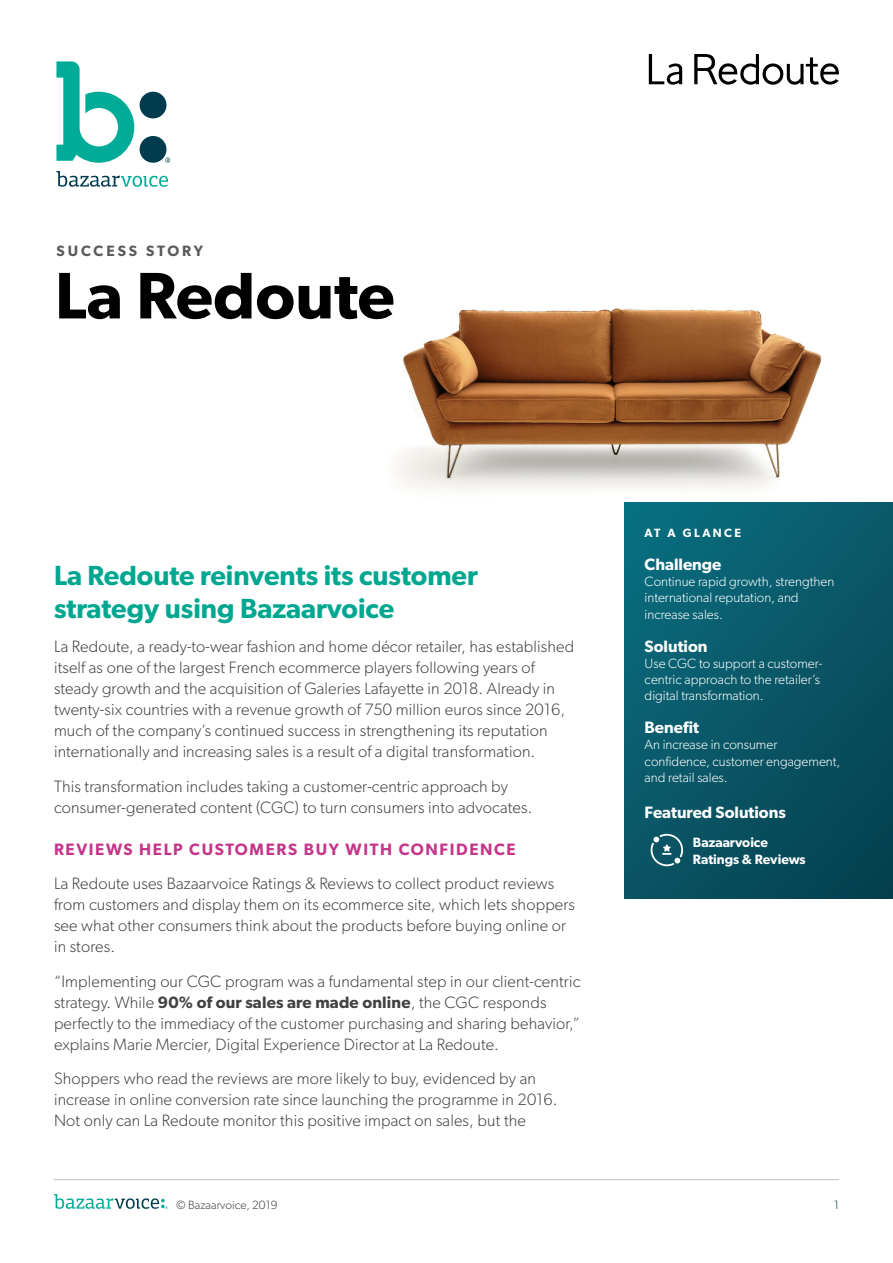
<style>
.page{position:relative;width:893px;height:1263px;background:#fff}
.page>*{position:absolute;margin:0;border:0;box-sizing:border-box;transform-origin:0 0}
.t1{font:600 66px "Gibson";color:#000}
.t2{font:600 27.75px/33px "Gibson";color:#00a790}
.t3{font:300 16.5px/21px "Gibson";letter-spacing:.01em;color:#414042}
.t4{font:600 16.5px "Gibson";color:#fff}
.t5{font:600 16.5px "Gibson";letter-spacing:.1em;color:#c5358a}
.t6{font:600 15px "Gibson";letter-spacing:.195em;color:#58595b}
.t7{font:300 13.5px/16.2px "Gibson";color:#fff}
.t8{font:600 13.5px/16.2px "Gibson";color:#fff}
.t9{font:300 12px "Gibson";color:#414042}
.t10{font:600 12px "Gibson";letter-spacing:.2em;color:#fff}
.t11{font:300 12px "Gibson";color:#043e4c}
.s1{font-weight:600}
</style>
<div class="page">
<svg style="left:54px;top:1194px;width:114px;height:15px"></svg>
<hr style="left:54px;top:1179px;width:785px;height:1px;background:#bcbec0">
<img style="left:394px;top:308px;width:428px;height:183px">
<div style="left:624px;top:502px;width:269px;height:396px;background:linear-gradient(to bottom,#0a6576,#084857)"></div>
<svg style="left:651px;top:834px;width:32px;height:32px"></svg>
<svg style="left:56px;top:171px;width:112px;height:16px"></svg>
<svg style="left:56px;top:61px;width:78px;height:102px"></svg>
<div style="left:140px;top:92px;width:26px;height:26px;background:#003c4e;border-radius:50%"></div>
<div style="left:140px;top:136px;width:26px;height:27px;background:#003c4e;border-radius:50%"></div>
<svg style="left:165px;top:158px;width:5px;height:5px"></svg>
<svg style="left:649px;top:54px;width:33px;height:31px"></svg>
<svg style="left:694px;top:54px;width:145px;height:31px"></svg>
<p class="t6" style="left:56px;top:241px;width:148px">SUCCESS STORY</p>
<h1 class="t1" style="left:55px;top:256px;width:341px">La Redoute</h1>
<h2 class="t2" style="left:54px;top:558px;width:425px">La Redoute reinvents its customer strategy using Bazaarvoice</h2>
<p class="t3" style="left:54px;top:636px;width:522px">La Redoute, a ready-to-wear fashion and home décor retailer, has established itself as one of the largest French ecommerce players following years of steady growth and the acquisition of Galeries Lafayette in 2018. Already in twenty-six countries with a revenue growth of 750 million euros since 2016, much of the company’s continued success in strengthening its reputation internationally and increasing sales is a result of a digital transformation.</p>
<p class="t3" style="left:54px;top:775px;width:480px">This transformation includes taking a customer-centric approach by consumer-generated content (CGC) to turn consumers into advocates.</p>
<p class="t5" style="left:54px;top:839px;width:463px">REVIEWS HELP CUSTOMERS BUY WITH CONFIDENCE</p>
<p class="t3" style="left:54px;top:873px;width:522px">La Redoute uses Bazaarvoice Ratings &amp; Reviews to collect product reviews from customers and display them on its ecommerce site, which lets shoppers see what other consumers think about the products before buying online or in stores.</p>
<p class="t3" style="left:54px;top:970px;width:528px">“Implementing our CGC program was a fundamental step in our client-centric strategy. While <span class="s1">90% of our sales are made online</span>, the CGC responds perfectly to the immediacy of the customer purchasing and sharing behavior,” explains Marie Mercier, Digital Experience Director at La Redoute.</p>
<p class="t3" style="left:54px;top:1068px;width:505px">Shoppers who read the reviews are more likely to buy, evidenced by an increase in online conversion rate since launching the programme in 2016.<br>Not only can La Redoute monitor this positive impact on sales, but the</p>
<p class="t10" style="left:645px;top:525px;width:98px">AT A GLANCE</p>
<p class="t4" style="left:645px;top:554px;width:78px">Challenge</p>
<p class="t7" style="left:645px;top:573px;width:191px">Continue rapid growth, strengthen international reputation, and increase sales.</p>
<p class="t4" style="left:645px;top:636px;width:64px">Solution</p>
<p class="t7" style="left:645px;top:655px;width:179px">Use CGC to support a customer&shy;centric approach to the retailer’s digital transformation.</p>
<p class="t4" style="left:645px;top:718px;width:56px">Benefit</p>
<p class="t7" style="left:645px;top:736px;width:197px">An increase in consumer confidence, customer engagement, and retail sales.</p>
<p class="t4" style="left:645px;top:802px;width:143px">Featured Solutions</p>
<p class="t8" style="left:693px;top:834px;width:114px">Bazaarvoice<br>Ratings &amp; Reviews</p>
<p class="t9" style="left:176px;top:1197px;width:103px">© Bazaarvoice, 2019</p>
<p class="t11" style="left:834px;top:1197px;width:6px">1</p>
</div>
